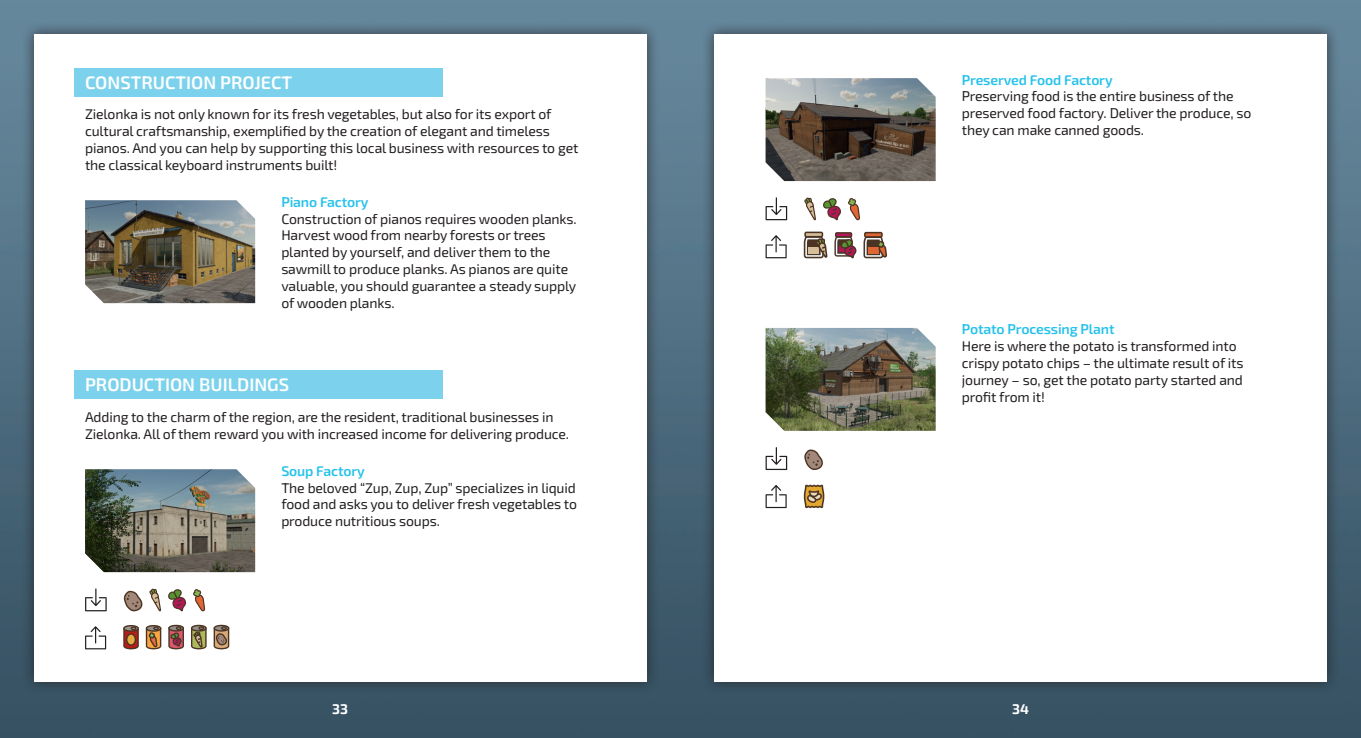
<style>
.page{position:relative;width:1361px;height:738px;background:#fff}
.page>*{position:absolute;margin:0;border:0;box-sizing:border-box;transform-origin:0 0}
.Headline{font:600 18px "Exo 2";color:#fff}
.Basic_0mm{font:14px/16.8px "Exo 2";letter-spacing:-.01em;color:#231f20}
.Basic{font:14px/16.8px "Exo 2";letter-spacing:-.01em;color:#231f20}
.t1{font:700 14px "Exo 2";color:#fff}
.s1{font-weight:600;color:#27c2eb}
</style>
<div class="page">
<img style="left:0;top:0;width:1361px;height:737px">
<div style="left:21px;top:21px;width:639px;height:672px;background:#231f20;opacity:.75"></div>
<div style="left:34px;top:34px;width:612px;height:646px;background:#fff"></div>
<div style="left:701px;top:21px;width:639px;height:672px;background:#231f20;opacity:.75"></div>
<div style="left:714px;top:34px;width:613px;height:646px;background:#fff"></div>
<div style="left:74px;top:68px;width:368px;height:28px;background:#7cd2ec"></div>
<img style="left:85px;top:200px;width:170px;height:103px">
<div style="left:74px;top:370px;width:368px;height:29px;background:#7cd2ec"></div>
<img style="left:85px;top:469px;width:170px;height:102px">
<svg style="left:85px;top:588px;width:22px;height:23px"></svg>
<svg style="left:124px;top:590px;width:18px;height:21px"></svg>
<svg style="left:149px;top:588px;width:12px;height:23px"></svg>
<svg style="left:168px;top:589px;width:18px;height:22px"></svg>
<svg style="left:193px;top:589px;width:12px;height:22px"></svg>
<svg style="left:85px;top:626px;width:21px;height:23px"></svg>
<svg style="left:123px;top:625px;width:16px;height:24px"></svg>
<svg style="left:127px;top:633px;width:8px;height:11px"></svg>
<div style="left:126px;top:632px;width:10px;height:13px;border:1px solid #4c3423;border-radius:50%"></div>
<svg style="left:146px;top:625px;width:15px;height:24px"></svg>
<svg style="left:168px;top:624px;width:16px;height:25px"></svg>
<svg style="left:191px;top:624px;width:16px;height:25px"></svg>
<svg style="left:214px;top:624px;width:15px;height:25px"></svg>
<img style="left:765px;top:78px;width:170px;height:103px">
<svg style="left:765px;top:197px;width:22px;height:23px"></svg>
<svg style="left:804px;top:197px;width:12px;height:23px"></svg>
<svg style="left:823px;top:198px;width:18px;height:22px"></svg>
<svg style="left:848px;top:198px;width:12px;height:22px"></svg>
<svg style="left:765px;top:235px;width:21px;height:23px"></svg>
<svg style="left:804px;top:231px;width:19px;height:6px"></svg>
<svg style="left:804px;top:236px;width:23px;height:22px"></svg>
<svg style="left:835px;top:232px;width:17px;height:5px"></svg>
<hr style="left:836px;top:233px;width:15px;height:3px;background:#4c3423">
<svg style="left:834px;top:236px;width:22px;height:22px"></svg>
<div style="left:865px;top:232px;width:17px;height:5px;background:#5b4434"></div>
<svg style="left:864px;top:232px;width:18px;height:5px"></svg>
<hr style="left:865px;top:233px;width:16px;height:3px;background:#4c3423">
<svg style="left:863px;top:236px;width:24px;height:22px"></svg>
<img style="left:765px;top:327px;width:170px;height:103px">
<svg style="left:765px;top:447px;width:22px;height:22px"></svg>
<svg style="left:804px;top:449px;width:19px;height:20px"></svg>
<svg style="left:765px;top:485px;width:21px;height:22px"></svg>
<svg style="left:804px;top:484px;width:20px;height:23px"></svg>
<p class="Headline" style="left:85px;top:70px;width:209px">CONSTRUCTION PROJECT</p>
<p class="Basic" style="left:85px;top:105px;width:495px">Zielonka is not only known for its fresh vegetables, but also for its export of cultural craftsmanship, exemplified by the creation of elegant and timeless pianos. And you can help by supporting this local business with resources to get the classical keyboard instruments built!</p>
<p class="Basic_0mm" style="left:281px;top:193px;width:297px"><span class="s1">Piano Factory<br></span>Construction of pianos requires wooden planks.<br>Harvest wood from nearby forests or trees planted by yourself, and deliver them to the sawmill to produce planks. As pianos are quite valuable, you should guarantee a steady supply of wooden planks.</p>
<p class="Headline" style="left:85px;top:372px;width:206px">PRODUCTION BUILDINGS</p>
<p class="Basic" style="left:85px;top:407px;width:485px">Adding to the charm of the region, are the resident, traditional businesses in<br>Zielonka. All of them reward you with increased income for delivering produce.</p>
<p class="Basic_0mm" style="left:281px;top:461px;width:297px"><span class="s1">Soup Factory<br></span>The beloved “Zup, Zup, Zup” specializes in liquid food and asks you to deliver fresh vegetables to produce nutritious soups.</p>
<p class="Basic_0mm" style="left:962px;top:71px;width:291px"><span class="s1">Preserved Food Factory<br></span>Preserving food is the entire business of the preserved food factory. Deliver the produce, so they can make canned goods.</p>
<p class="Basic_0mm" style="left:962px;top:320px;width:283px"><span class="s1">Potato Processing Plant<br></span>Here is where the potato is transformed into crispy potato chips – the ultimate result of its journey – so, get the potato party started and profit from it!</p>
<p class="t1" style="left:332px;top:698px;width:17px">33</p>
<p class="t1" style="left:1012px;top:698px;width:18px">34</p>
</div>
